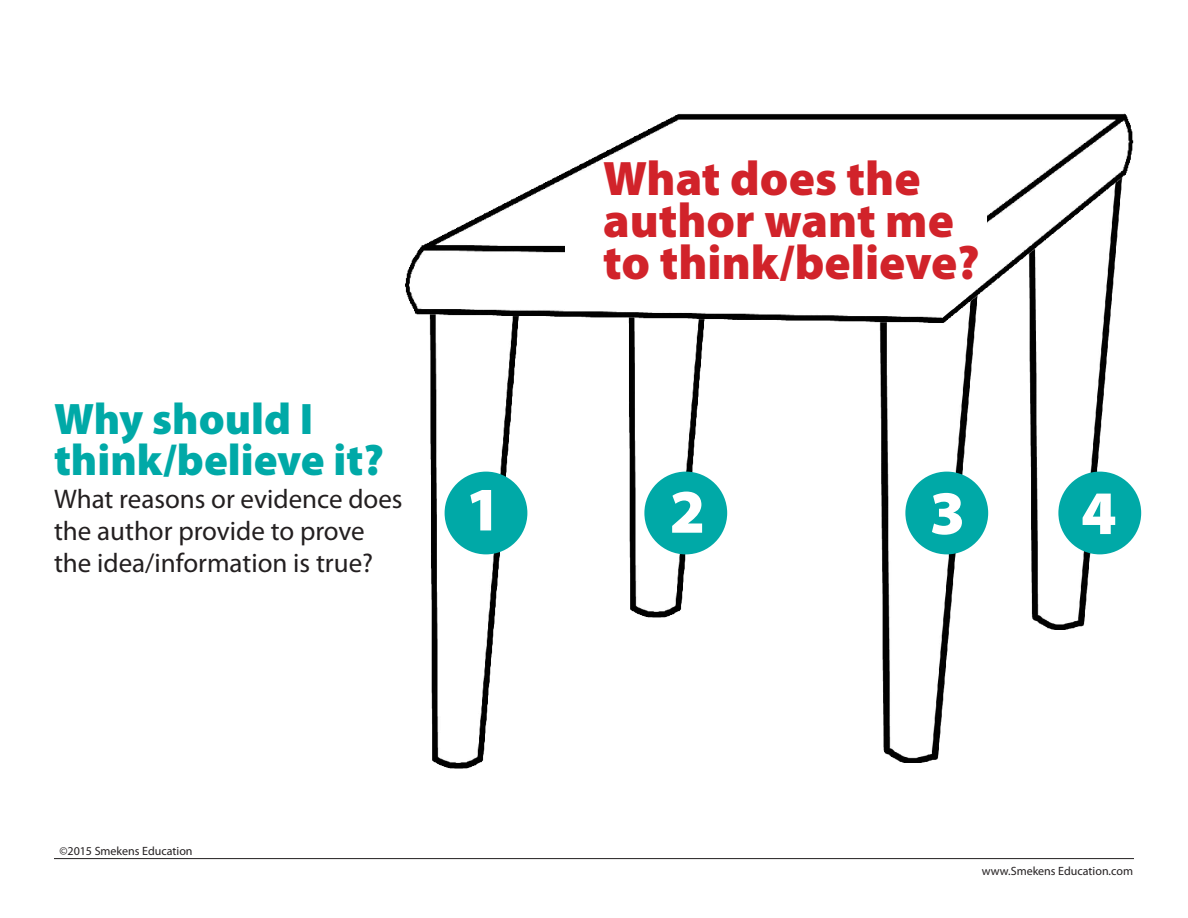
<style>
.page{position:relative;width:1188px;height:918px;background:#fff}
.page>*{position:absolute;margin:0;border:0;box-sizing:border-box;transform-origin:0 0}
.t1{font:900 62.25px "Myriad Pro";color:#fff}
.t2{font:900 48.6px/41.8px "Myriad Pro";color:#d1232a}
.t3{font:900 44.25px/41px "Myriad Pro";color:#00a9a7}
.t4{font:27px/32.4px "Myriad Pro";color:#231f20}
.t5{font:12px "Myriad Pro";color:#231f20}
</style>
<div class="page">
<img style="left:429px;top:326px;width:99px;height:443px">
<img style="left:629px;top:326px;width:99px;height:292px">
<img style="left:1029px;top:326px;width:100px;height:303px">
<img style="left:879px;top:326px;width:106px;height:436px">
<img style="left:405px;top:113px;width:729px;height:213px">
<div style="left:565px;top:229px;width:85px;height:46px;background:#fff"></div>
<div style="left:445px;top:472px;width:82px;height:82px;background:#00a9a7;border-radius:50%"></div>
<div style="left:644px;top:472px;width:83px;height:82px;background:#00a9a7;border-radius:50%"></div>
<div style="left:905px;top:472px;width:83px;height:82px;background:#00a9a7;border-radius:50%"></div>
<div style="left:1058px;top:472px;width:83px;height:82px;background:#00a9a7;border-radius:50%"></div>
<svg style="left:912px;top:228px;width:95px;height:90px"></svg>
<div style="left:603px;top:158px;width:383px;height:123px;background:#fff"></div>
<hr style="left:54px;top:858px;width:1080px;height:1px;background:#231f20">
<p class="t2" style="left:603px;top:158px;width:378px">What does the author want me to think/believe?</p>
<p class="t3" style="left:54px;top:399px;width:332px">Why should I think/believe it?</p>
<p class="t4" style="left:54px;top:482px;width:350px">What reasons or evidence does the author provide to prove the idea/information is true?</p>
<p class="t1" style="left:466px;top:474px;width:37px">1</p>
<p class="t1" style="left:670px;top:476px;width:37px">2</p>
<p class="t1" style="left:930px;top:478px;width:37px">3</p>
<p class="t1" style="left:1081px;top:478px;width:37px">4</p>
<p class="t5" style="left:59px;top:844px;width:135px">©2015 Smekens Education</p>
<p class="t5" style="left:982px;top:863px;width:153px">www.Smekens Education.com</p>
</div>
